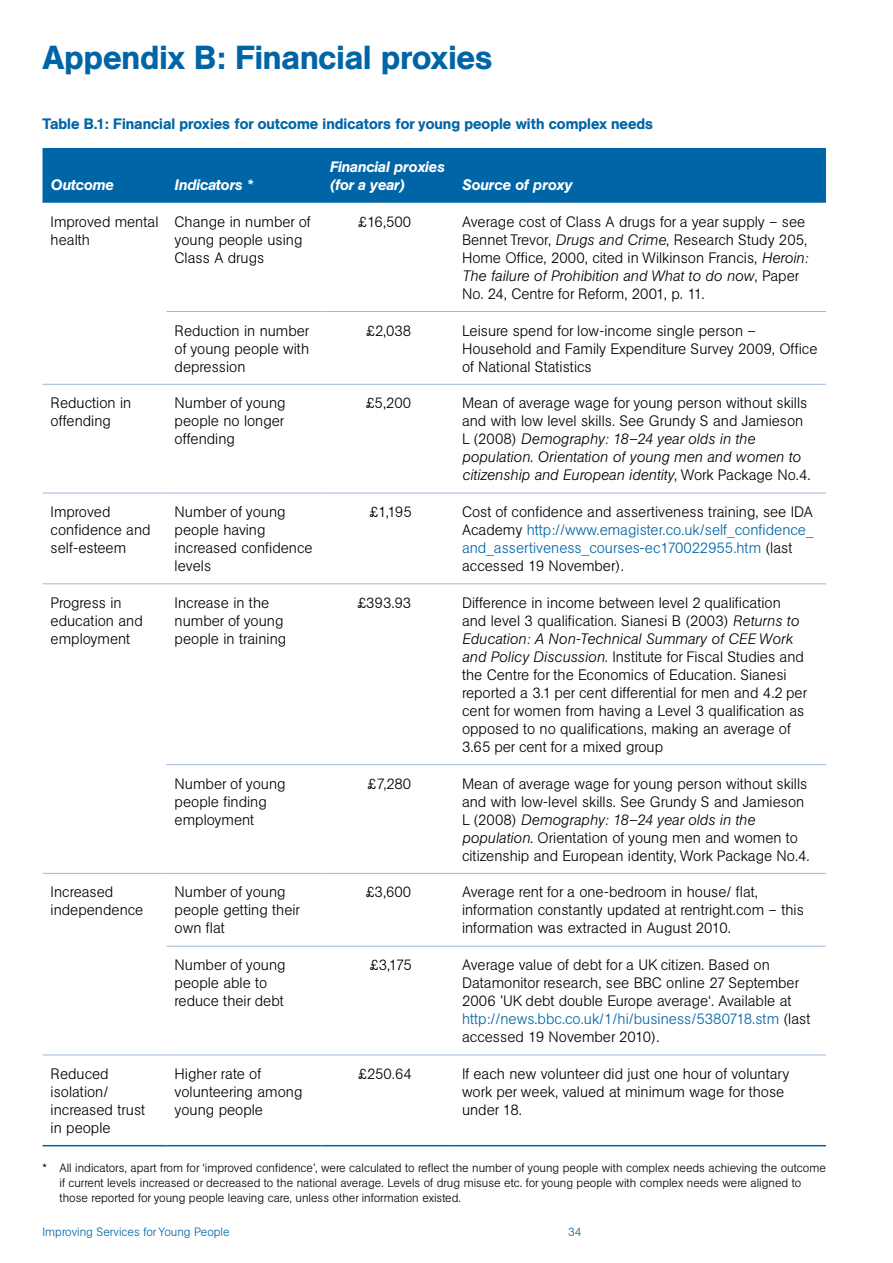
<style>
.page{position:relative;width:893px;height:1263px;background:#fff}
.page>*{position:absolute;margin:0;border:0;box-sizing:border-box;transform-origin:0 0}
.Chapter_header{font:500 33px "AG Book BQ";color:#0065a6}
.t1{font:300 15px/18px "AG Book BQ";color:#000}
.t2{font:300 15px/18px "AG Book BQ";color:#0065a6}
.Table_title{font:500 15px "AG Book BQ";color:#0065a6}
.t3{font:italic 500 15px/18px "AG Book BQ";color:#fff}
.t4{font:300 12px/15px "AG Book BQ";color:#000}
.t5{font:300 12px "AG Book BQ";color:#0065a6}
.s1{font-style:italic}
.s2{color:#000}
.s3{color:#0065a6}
</style>
<div class="page">
<div style="left:43px;top:148px;width:783px;height:55px;background:#0065a6"></div>
<hr style="left:167px;top:311px;width:155px;height:1px;background:#9eb9d9">
<hr style="left:322px;top:311px;width:132px;height:1px;background:#9eb9d9">
<hr style="left:454px;top:311px;width:372px;height:1px;background:#9eb9d9">
<hr style="left:43px;top:384px;width:124px;height:1px;background:#9eb9d9">
<hr style="left:167px;top:384px;width:155px;height:1px;background:#9eb9d9">
<hr style="left:322px;top:384px;width:132px;height:1px;background:#9eb9d9">
<hr style="left:454px;top:384px;width:372px;height:1px;background:#9eb9d9">
<hr style="left:43px;top:493px;width:124px;height:1px;background:#9eb9d9">
<hr style="left:167px;top:493px;width:155px;height:1px;background:#9eb9d9">
<hr style="left:322px;top:493px;width:132px;height:1px;background:#9eb9d9">
<hr style="left:454px;top:493px;width:372px;height:1px;background:#9eb9d9">
<hr style="left:43px;top:583px;width:124px;height:1px;background:#9eb9d9">
<hr style="left:167px;top:583px;width:155px;height:1px;background:#9eb9d9">
<hr style="left:322px;top:583px;width:132px;height:1px;background:#9eb9d9">
<hr style="left:454px;top:583px;width:372px;height:1px;background:#9eb9d9">
<hr style="left:167px;top:764px;width:155px;height:1px;background:#9eb9d9">
<hr style="left:322px;top:764px;width:132px;height:1px;background:#9eb9d9">
<hr style="left:454px;top:764px;width:372px;height:1px;background:#9eb9d9">
<hr style="left:43px;top:873px;width:124px;height:1px;background:#9eb9d9">
<hr style="left:167px;top:873px;width:155px;height:1px;background:#9eb9d9">
<hr style="left:322px;top:873px;width:132px;height:1px;background:#9eb9d9">
<hr style="left:454px;top:873px;width:372px;height:1px;background:#9eb9d9">
<hr style="left:167px;top:946px;width:155px;height:1px;background:#9eb9d9">
<hr style="left:322px;top:946px;width:132px;height:1px;background:#9eb9d9">
<hr style="left:454px;top:946px;width:372px;height:1px;background:#9eb9d9">
<hr style="left:43px;top:1054px;width:124px;height:1px;background:#9eb9d9">
<hr style="left:167px;top:1054px;width:155px;height:1px;background:#9eb9d9">
<hr style="left:322px;top:1054px;width:132px;height:1px;background:#9eb9d9">
<hr style="left:454px;top:1054px;width:372px;height:1px;background:#9eb9d9">
<hr style="left:43px;top:1145px;width:124px;height:1px;background:#0065a6">
<hr style="left:167px;top:1145px;width:155px;height:1px;background:#0065a6">
<hr style="left:322px;top:1145px;width:132px;height:1px;background:#0065a6">
<hr style="left:454px;top:1145px;width:372px;height:1px;background:#0065a6">
<p class="Chapter_header" style="left:43px;top:37px;width:451px">Appendix B: Financial proxies</p>
<p class="Table_title" style="left:43px;top:115px;width:612px">Table B.1: Financial proxies for outcome indicators for young people with complex needs</p>
<p class="t3" style="left:51px;top:176px;width:65px">Outcome</p>
<p class="t3" style="left:175px;top:176px;width:80px">Indicators *</p>
<p class="t3" style="left:330px;top:158px;width:116px">Financial proxies (for a year)</p>
<p class="t3" style="left:462px;top:176px;width:112px">Source of proxy</p>
<p class="t1" style="left:51px;top:213px;width:109px">Improved mental health</p>
<p class="t1" style="left:175px;top:213px;width:138px">Change in number of young people using<br>Class A drugs</p>
<p class="t1" style="left:358px;top:213px;width:55px">£16,500</p>
<p class="t1" style="left:462px;top:213px;width:348px">Average cost of Class A drugs for a year supply – see Bennet Trevor, <span class="s1">Drugs and Crime</span>, Research Study 205, Home Office, 2000, cited in Wilkinson Francis, <span class="s1">Heroin:<br>The failure of Prohibition and What to do now</span>, Paper No. 24, Centre for Reform, 2001, p. 11.</p>
<p class="t1" style="left:175px;top:321px;width:136px;text-align:justify">Reduction in number of young people with depression</p>
<p class="t1" style="left:366px;top:321px;width:47px">£2,038</p>
<p class="t1" style="left:462px;top:321px;width:357px">Leisure spend for low-income single person –<br>Household and Family Expenditure Survey 2009, Office of National Statistics</p>
<p class="t1" style="left:51px;top:394px;width:82px">Reduction in offending</p>
<p class="t1" style="left:175px;top:394px;width:112px;text-align:justify">Number of young people no longer offending</p>
<p class="t1" style="left:366px;top:394px;width:47px">£5,200</p>
<p class="t1" style="left:462px;top:394px;width:350px">Mean of average wage for young person without skills and with low level skills. See Grundy S and Jamieson L (2008) <span class="s1">Demography: 18–24 year olds in the population</span>. <span class="s1">Orientation of young men and women to citizenship and European identity</span>, Work Package No.4.</p>
<p class="t1" style="left:51px;top:503px;width:102px">Improved confidence and self-esteem</p>
<p class="t1" style="left:175px;top:503px;width:140px">Number of young people having increased confidence levels</p>
<p class="t1" style="left:369px;top:503px;width:44px">£1,195</p>
<p class="t2" style="left:462px;top:503px;width:353px"><span class="s2">Cost of confidence and assertiveness training, see IDA Academy</span> http://www.emagister.co.uk/self_confidence_ and_assertiveness_courses-ec170022955.htm <span class="s2">(last accessed 19 November).</span></p>
<p class="t1" style="left:51px;top:594px;width:94px">Progress in education and employment</p>
<p class="t1" style="left:175px;top:594px;width:113px">Increase in the number of young people in training</p>
<p class="t1" style="left:357px;top:594px;width:56px">£393.93</p>
<p class="t1" style="left:462px;top:594px;width:347px">Difference in income between level 2 qualification and level 3 qualification. Sianesi B (2003) <span class="s1">Returns to Education: A Non-Technical Summary of CEE Work and Policy Discussion</span>. Institute for Fiscal Studies and the Centre for the Economics of Education. Sianesi reported a 3.1 per cent differential for men and 4.2 per cent for women from having a Level 3 qualification as opposed to no qualifications, making an average of 3.65 per cent for a mixed group</p>
<p class="t1" style="left:175px;top:774px;width:112px">Number of young people finding employment</p>
<p class="t1" style="left:368px;top:774px;width:45px">£7,280</p>
<p class="t1" style="left:462px;top:774px;width:349px">Mean of average wage for young person without skills and with low-level skills. See Grundy S and Jamieson L (2008) <span class="s1">Demography: 18–24 year olds in the population</span>. Orientation of young men and women to citizenship and European identity, Work Package No.4.</p>
<p class="t1" style="left:51px;top:883px;width:94px">Increased independence</p>
<p class="t1" style="left:175px;top:883px;width:127px">Number of young people getting their own flat</p>
<p class="t1" style="left:366px;top:883px;width:47px">£3,600</p>
<p class="t1" style="left:462px;top:883px;width:343px">Average rent for a one-bedroom in house/ flat, information constantly updated at rentright.com – this information was extracted in August 2010.</p>
<p class="t1" style="left:175px;top:956px;width:112px">Number of young people able to reduce their debt</p>
<p class="t1" style="left:370px;top:956px;width:43px">£3,175</p>
<p class="t1" style="left:462px;top:956px;width:350px">Average value of debt for a UK citizen. Based on Datamonitor research, see BBC online 27 September 2006 ’UK debt double Europe average‘. Available at <span class="s3">http://news.bbc.co.uk/1/hi/business/5380718.stm</span> (last accessed 19 November 2010).</p>
<p class="t1" style="left:51px;top:1065px;width:96px">Reduced isolation/ increased trust in people</p>
<p class="t1" style="left:175px;top:1065px;width:129px">Higher rate of volunteering among young people</p>
<p class="t1" style="left:358px;top:1065px;width:55px">£250.64</p>
<p class="t1" style="left:462px;top:1065px;width:329px">If each new volunteer did just one hour of voluntary work per week, valued at minimum wage for those under 18.</p>
<p class="t4" style="left:60px;top:1161px;width:768px;text-indent:-17px">* All indicators, apart from for ‘improved confidence’, were calculated to reflect the number of young people with complex needs achieving the outcome if current levels increased or decreased to the national average. Levels of drug misuse etc. for young people with complex needs were aligned to those reported for young people leaving care, unless other information existed.</p>
<p class="t5" style="left:43px;top:1224px;width:189px">Improving Services for Young People</p>
<p class="t5" style="left:568px;top:1224px;width:15px">34</p>
</div>
